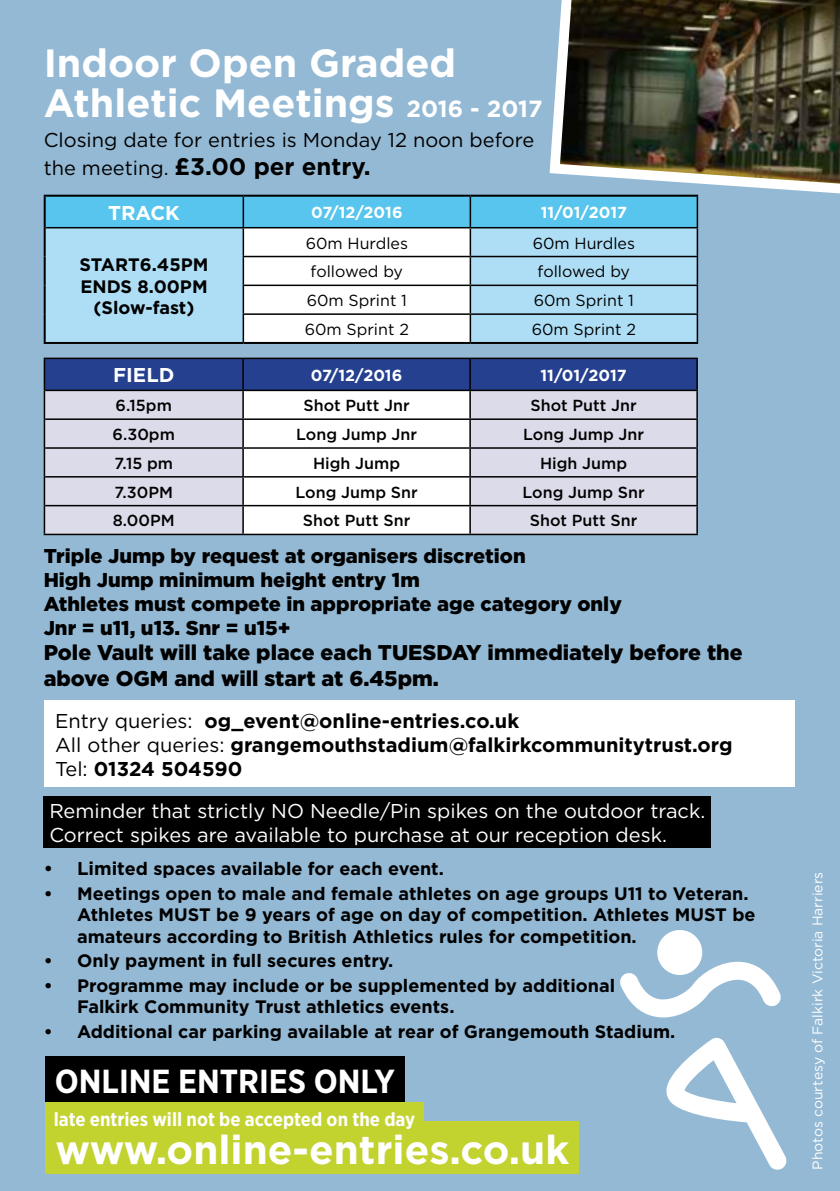
<style>
.page{position:relative;width:840px;height:1191px;background:#fff}
.page>*{position:absolute;margin:0;border:0;box-sizing:border-box;transform-origin:0 0}
.t1{font:700 40.2px "Gotham";color:#fff}
.t2{font:700 39.4px/40px "Gotham";color:#fff}
.t3{font:700 33.2px "Gotham Narrow";color:#fff}
.t4{font:700 24px "Gotham";color:#000}
.t5{font:900 21.4px/25.6px "Gotham";color:#000}
.t6{font:900 20px/24px "Gotham";color:#000}
.t7{font:700 20px/24px "Gotham";color:#000}
.t8{font:20px/24px "Gotham";color:#fff}
.t9{font:20px "Gotham";color:#000}
.t10{font:700 20px "Gotham";color:#fff}
.t11{font:700 19.2px "Gotham Narrow";color:#fff}
.t12{font:700 18px/21.6px "Gotham";color:#000}
.t13{font:500 16px "Gotham";color:#000}
.t14{font:16px "Gotham";color:#000}
.t15{font:700 16px "Gotham";color:#fff}
.t16{font:14px "Gotham";color:#fff}
.s1{font-size:23.4px}
.s2{font-weight:400;font-size:20px}
.s3{font-weight:400}
.s4{font-size:18.4px}
</style>
<div class="page">
<div style="left:0;top:0;width:839px;height:1191px;background:#94b9d4"></div>
<img style="left:544px;top:0;width:295px;height:202px">
<div style="left:657px;top:930px;width:45px;height:45px;background:#fff;border-radius:50%"></div>
<svg style="left:620px;top:959px;width:161px;height:58px"></svg>
<svg style="left:666px;top:1038px;width:121px;height:131px"></svg>
<hr style="left:243px;top:342px;width:227px;height:2px;background:#000">
<hr style="left:44px;top:197px;width:2px;height:31px;background:#000">
<hr style="left:44px;top:195px;width:199px;height:2px;background:#000">
<hr style="left:243px;top:195px;width:227px;height:2px;background:#000">
<hr style="left:470px;top:195px;width:227px;height:2px;background:#000">
<hr style="left:44px;top:228px;width:2px;height:28px;background:#000">
<hr style="left:44px;top:256px;width:2px;height:29px;background:#000">
<hr style="left:44px;top:285px;width:2px;height:29px;background:#000">
<hr style="left:44px;top:314px;width:2px;height:28px;background:#000">
<hr style="left:44px;top:342px;width:199px;height:2px;background:#000">
<hr style="left:470px;top:342px;width:227px;height:2px;background:#000">
<svg style="left:45px;top:196px;width:652px;height:147px;background:#a8d6ea"></svg>
<hr style="left:469px;top:228px;width:2px;height:28px;background:#000">
<hr style="left:469px;top:257px;width:2px;height:27px;background:#000">
<hr style="left:469px;top:286px;width:2px;height:27px;background:#000">
<hr style="left:469px;top:315px;width:2px;height:27px;background:#000">
<hr style="left:44px;top:357px;width:199px;height:2px;background:#000">
<hr style="left:243px;top:357px;width:227px;height:2px;background:#000">
<hr style="left:470px;top:357px;width:227px;height:2px;background:#000">
<svg style="left:44px;top:358px;width:653px;height:175px;background:#b9bdd2"></svg>
<hr style="left:44px;top:533px;width:199px;height:2px;background:#000">
<hr style="left:243px;top:533px;width:227px;height:2px;background:#000">
<hr style="left:470px;top:533px;width:227px;height:2px;background:#000">
<div style="left:44px;top:700px;width:750px;height:87px;background:#fff"></div>
<div style="left:44px;top:796px;width:666px;height:51px;background:#000"></div>
<div style="left:45px;top:1121px;width:534px;height:52px;background:#c2d22f"></div>
<div style="left:45px;top:1102px;width:378px;height:32px;background:#c2d22f"></div>
<div style="left:45px;top:1056px;width:359px;height:46px;background:#000"></div>
<h2 class="t2" style="left:44px;top:43px;width:500px">Indoor Open Graded<br>Athletic Meetings <span class="s1">2016 - 2017</span></h2>
<p class="t9" style="left:44px;top:127px;width:492px">Closing date for entries is Monday 12 noon before</p>
<h3 class="t4" style="left:44px;top:151px;width:328px"><span class="s2">the meeting.</span> £3.00 per entry.</h3>
<p class="t10" style="left:108px;top:199px;width:73px">TRACK</p>
<p class="t15" style="left:311px;top:202px;width:93px">07/12/2016</p>
<p class="t15" style="left:540px;top:202px;width:88px">11/01/2017</p>
<p class="t12" style="left:80px;top:254px;width:130px;text-align:center">START6.45PM<br>ENDS 8.00PM (Slow-fast)</p>
<p class="t14" style="left:305px;top:233px;width:104px">60m Hurdles</p>
<p class="t14" style="left:532px;top:233px;width:104px">60m Hurdles</p>
<p class="t14" style="left:310px;top:261px;width:94px">followed by</p>
<p class="t14" style="left:537px;top:261px;width:94px">followed by</p>
<p class="t14" style="left:306px;top:290px;width:102px">60m Sprint 1</p>
<p class="t14" style="left:533px;top:290px;width:102px">60m Sprint 1</p>
<p class="t14" style="left:304px;top:319px;width:106px">60m Sprint 2</p>
<p class="t14" style="left:531px;top:319px;width:106px">60m Sprint 2</p>
<p class="t10" style="left:113px;top:362px;width:63px">FIELD</p>
<p class="t15" style="left:311px;top:364px;width:93px">07/12/2016</p>
<p class="t15" style="left:540px;top:364px;width:88px">11/01/2017</p>
<p class="t13" style="left:115px;top:395px;width:58px">6.15pm</p>
<p class="t13" style="left:303px;top:395px;width:108px">Shot Putt Jnr</p>
<p class="t13" style="left:530px;top:395px;width:108px">Shot Putt Jnr</p>
<p class="t13" style="left:112px;top:424px;width:64px">6.30pm</p>
<p class="t13" style="left:296px;top:424px;width:122px">Long Jump Jnr</p>
<p class="t13" style="left:523px;top:424px;width:122px">Long Jump Jnr</p>
<p class="t13" style="left:114px;top:453px;width:60px">7.15 pm</p>
<p class="t13" style="left:313px;top:453px;width:89px">High Jump</p>
<p class="t13" style="left:539px;top:453px;width:89px">High Jump</p>
<p class="t13" style="left:114px;top:481px;width:60px">7.30PM</p>
<p class="t13" style="left:295px;top:481px;width:124px">Long Jump Snr</p>
<p class="t13" style="left:522px;top:481px;width:124px">Long Jump Snr</p>
<p class="t13" style="left:113px;top:510px;width:63px">8.00PM</p>
<p class="t13" style="left:302px;top:510px;width:109px">Shot Putt Snr</p>
<p class="t13" style="left:529px;top:510px;width:109px">Shot Putt Snr</p>
<p class="t6" style="left:44px;top:543px;width:579px">Triple Jump by request at organisers discretion<br>High Jump minimum height entry 1m<br>Athletes must compete in appropriate age category only Jnr = u11, u13. Snr = u15+</p>
<p class="t5" style="left:44px;top:639px;width:700px">Pole Vault will take place each TUESDAY immediately before the above OGM and will start at 6.45pm.</p>
<p class="t7" style="left:55px;top:708px;width:678px"><span class="s3">Entry queries:</span> og_event@online-entries.co.uk<br><span class="s3">All other queries:</span> grangemouthstadium@falkirkcommunitytrust.org<br><span class="s3">Tel:</span> 01324 504590</p>
<p class="t8" style="left:49px;top:798px;width:657px">Reminder that strictly NO Needle/Pin spikes on the outdoor track.<br>Correct spikes are available to purchase at our reception desk.</p>
<p class="t12" style="left:44px;top:858px;width:401px"><span class="s4">• Limit</span>ed spaces available for each event.</p>
<p class="t12" style="left:77px;top:882px;width:679px;text-indent:-33px">• Meetings open to male and female athletes on age groups U11 to Veteran.<br>Athletes MUST be 9 years of age on day of competition. Athletes MUST be amateurs according to British Athletics rules for competition.</p>
<p class="t12" style="left:44px;top:950px;width:351px">• Only payment in full secures entry.</p>
<p class="t12" style="left:77px;top:974px;width:539px;text-indent:-33px">• Programme may include or be supplemented by additional<br>Falkirk Community Trust athletics events.</p>
<p class="t12" style="left:44px;top:1020px;width:632px">• Additional car parking available at rear of Grangemouth Stadium.</p>
<h3 class="t3" style="left:55px;top:1059px;width:342px">Online entries ONLY</h3>
<p class="t11" style="left:54px;top:1106px;width:363px">late entries will not be accepted on the day</p>
<h1 class="t1" style="left:55px;top:1122px;width:515px">www.online-entries.co.uk</h1>
<p class="t16" style="left:808px;top:1169px;width:300px;rotate:-90deg">Photos courtesy of Falkirk Victoria Harriers</p>
</div>
